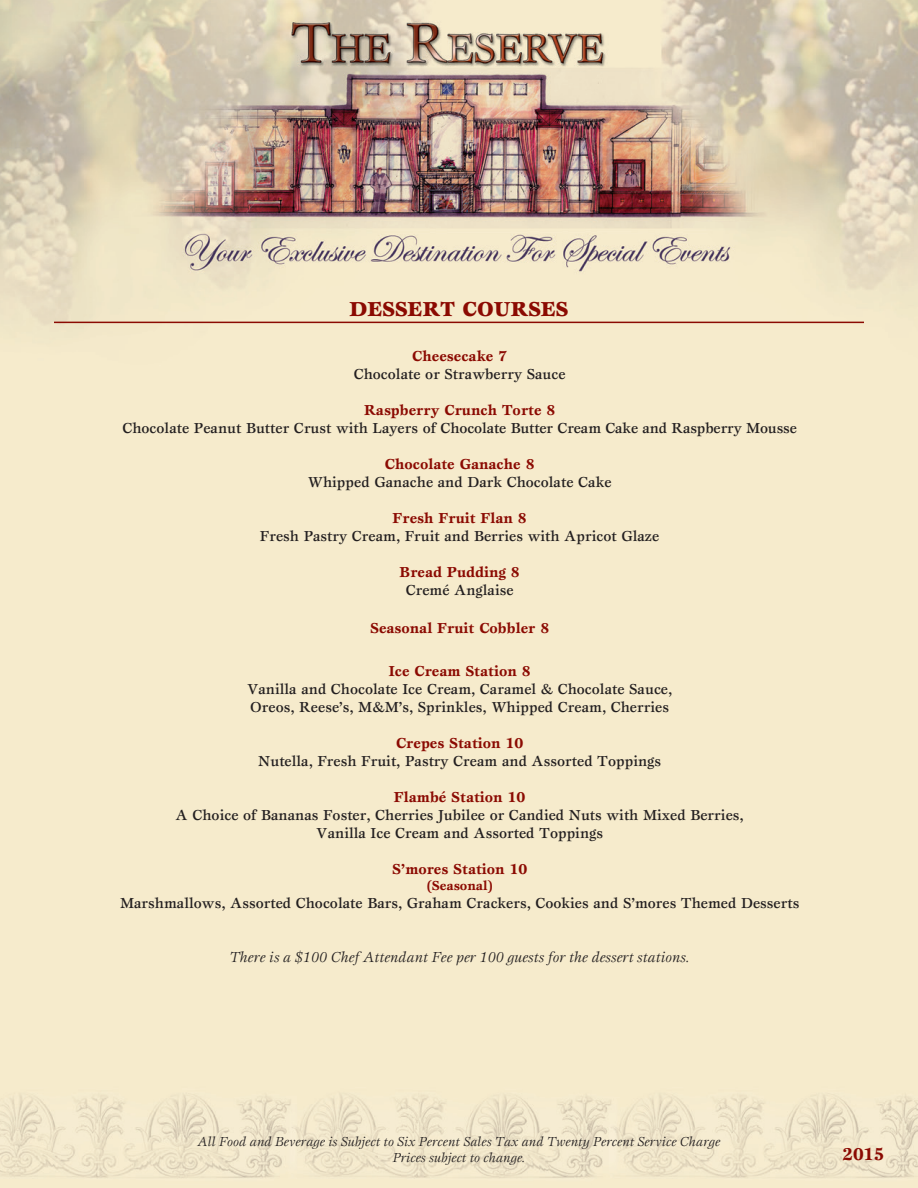
<style>
.page{position:relative;width:918px;height:1188px;background:#fff}
.page>*{position:absolute;margin:0;border:0;box-sizing:border-box;transform-origin:0 0}
.Meal{font:900 21px "Esprit";color:#8b0a02}
.t1{font:700 18px "Esprit";color:#8b0a02}
.body{font:500 15px/18px "Esprit";color:#231f20}
.Head{font:700 15px "Esprit Std";color:#8b0a02}
.body-2{font:italic 15px "Esprit";color:#231f20}
.body-3{font:italic 13.5px/16.2px "Esprit";color:#231f20;text-align:center}
.Head-2{font:700 13.5px "Esprit Std";color:#8b0a02}
</style>
<div class="page">
<img style="left:0;top:0;width:918px;height:1188px">
<hr style="left:54px;top:322px;width:810px;height:1px;background:#8b0a02">
<p class="Meal" style="left:350px;top:296px;width:220px">DESSERT COURSES</p>
<p class="Head" style="left:412px;top:347px;width:96px">Cheesecake 7</p>
<p class="body" style="left:354px;top:365px;width:213px">Chocolate or Strawberry Sauce</p>
<p class="Head" style="left:364px;top:401px;width:193px">Raspberry Crunch Torte 8</p>
<p class="body" style="left:122px;top:419px;width:676px">Chocolate Peanut Butter Crust with Layers of Chocolate Butter Cream Cake and Raspberry Mousse</p>
<p class="Head" style="left:385px;top:455px;width:151px">Chocolate Ganache 8</p>
<p class="body" style="left:308px;top:473px;width:305px">Whipped Ganache and Dark Chocolate Cake</p>
<p class="Head" style="left:392px;top:509px;width:136px">Fresh Fruit Flan 8</p>
<p class="body" style="left:260px;top:527px;width:401px">Fresh Pastry Cream, Fruit and Berries with Apricot Glaze</p>
<p class="Head" style="left:400px;top:563px;width:122px">Bread Pudding 8</p>
<p class="body" style="left:406px;top:581px;width:109px">Cremé Anglaise</p>
<p class="Head" style="left:370px;top:618px;width:181px">Seasonal Fruit Cobbler 8</p>
<p class="Head" style="left:389px;top:661px;width:143px">Ice Cream Station 8</p>
<p class="body" style="left:247px;top:679px;width:427px">Vanilla and Chocolate Ice Cream, Caramel &amp; Chocolate Sauce,<br>Oreos, Reese’s, M&amp;M’s, Sprinkles, Whipped Cream, Cherries</p>
<p class="Head" style="left:396px;top:733px;width:129px">Crepes Station 10</p>
<p class="body" style="left:258px;top:751px;width:404px">Nutella, Fresh Fruit, Pastry Cream and Assorted Toppings</p>
<p class="Head" style="left:394px;top:787px;width:133px">Flambé Station 10</p>
<p class="body" style="left:176px;top:805px;width:570px;text-align:center">A Choice of Bananas Foster, Cherries Jubilee or Candied Nuts with Mixed Berries,<br>Vanilla Ice Cream and Assorted Toppings</p>
<p class="Head" style="left:392px;top:859px;width:137px">S’mores Station 10</p>
<p class="Head-2" style="left:426px;top:877px;width:69px">(Seasonal)</p>
<p class="body" style="left:120px;top:894px;width:681px">Marshmallows, Assorted Chocolate Bars, Graham Crackers, Cookies and S’mores Themed Desserts</p>
<p class="body-2" style="left:230px;top:948px;width:461px">There is a $100 Chef Attendant Fee per 100 guests for the dessert stations.</p>
<p class="body-3" style="left:198px;top:1133px;width:524px">All Food and Beverage is Subject to Six Percent Sales Tax and Twenty Percent Service Charge<br>Prices subject to change.</p>
<p class="t1" style="left:842px;top:1143px;width:44px">2015</p>
</div>
